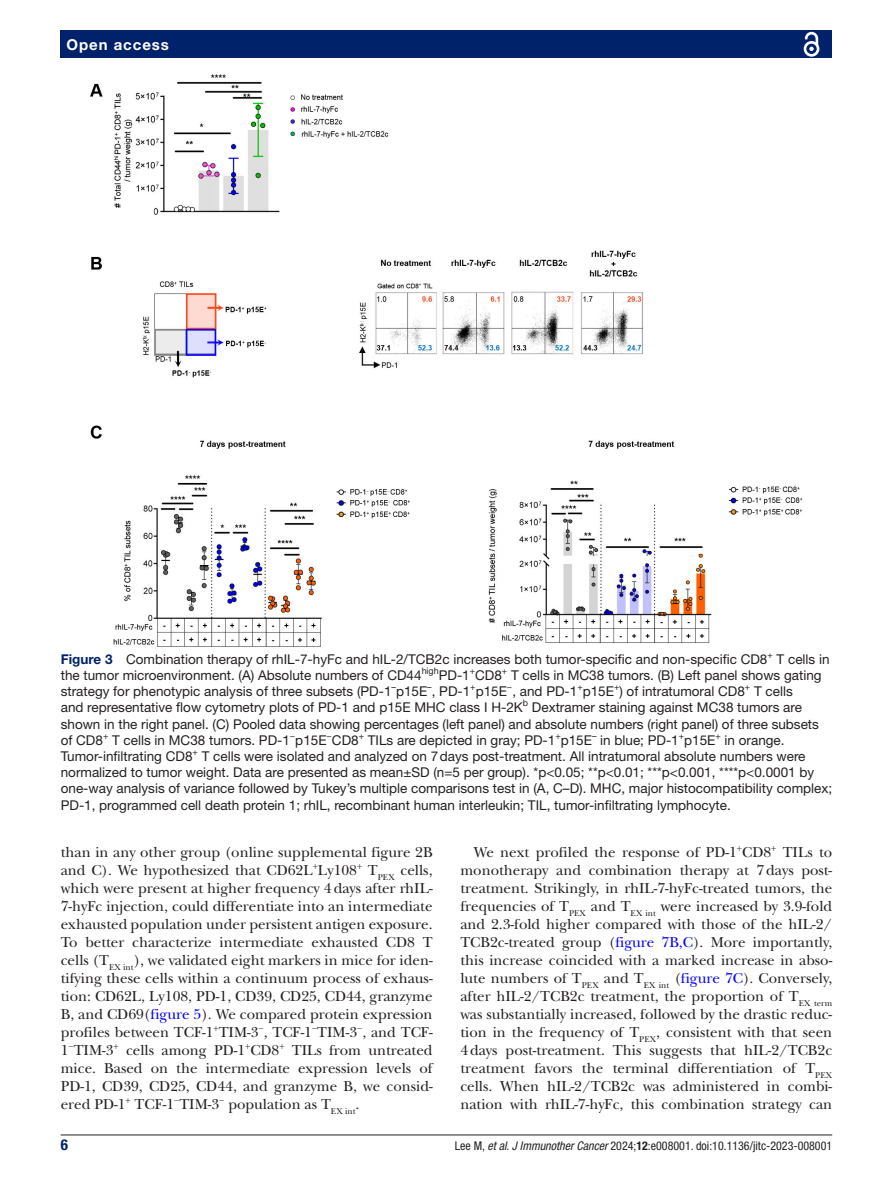
<style>
.page{position:relative;width:893px;height:1191px;background:#fff}
.page>*{position:absolute;margin:0;border:0;box-sizing:border-box;transform-origin:0 0}
.t1{font:15px/18px "New Baskerville";color:#231f20;text-align:justify}
.t2{font:700 15px "Helvetica Neue LT Std";letter-spacing:.065em;color:#fff}
.t3{font:700 condensed 15px "Helvetica Neue LT Std";color:#00226b}
.t4{font:13.5px/16.2px "Helvetica Neue LT Std";color:#231f20}
.t5{font:condensed 12px "Helvetica Neue LT Std";color:#231f20}
.t6{font:9.9px "New Baskerville";color:#231f20}
.t7{font:9px "Helvetica Neue LT Std";color:#231f20}
.s1{font-weight:700;color:#00226b}
.s2{color:#00f}
.s3{font-style:italic}
.s4{font-weight:700}
</style>
<div class="page">
<hr style="left:61px;top:1134px;width:771px;height:1px;background:#231f20">
<div style="left:61px;top:31px;width:771px;height:27px;background:#00226b"></div>
<svg style="left:803px;top:31px;width:17px;height:26px"></svg>
<img style="left:91px;top:74px;width:711px;height:572px">
<p class="t2" style="left:66px;top:35px;width:104px">Open access</p>
<p class="t4" style="left:61px;top:650px;width:770px"><span class="s1">Figure 3</span> Combination therapy of rhIL-7-hyFc and hIL-2/TCB2c increases both tumor-specific and non-specific CD8<sup>+</sup> T cells in the tumor microenvironment. (A) Absolute numbers of CD44<sup>high</sup>PD-1<sup>+</sup>CD8<sup>+</sup> T cells in MC38 tumors. (B) Left panel shows gating strategy for phenotypic analysis of three subsets (PD-1<sup>–</sup>p15E , PD-1 p15E , and PD-1 p15E ) of intratumoral CD8</p>
<p class="t7" style="left:427px;top:681px;width:6px">–</p>
<p class="t7" style="left:470px;top:681px;width:7px">+</p>
<p class="t7" style="left:507px;top:681px;width:7px">−</p>
<p class="t7" style="left:577px;top:681px;width:7px">+</p>
<p class="t7" style="left:614px;top:681px;width:7px">+</p>
<p class="t7" style="left:745px;top:681px;width:7px">+</p>
<p class="t4" style="left:61px;top:683px;width:773px;text-indent:693px">T cells<br>and representative flow cytometry plots of PD-1 and p15E MHC class I H-2K<sup>b</sup> Dextramer staining against MC38 tumors are shown in the right panel. (C) Pooled data showing percentages (left panel) and absolute numbers (right panel) of three subsets of CD8<sup>+</sup> T cells in MC38 tumors. PD-1<sup>−</sup>p15E<sup>−</sup>CD8<sup>+</sup> TILs are depicted in gray; PD-1<sup>+</sup>p15E<sup>–</sup> in blue; PD-1<sup>+</sup>p15E<sup>+</sup> in orange.<br>Tumor-infiltrating CD8<sup>+</sup> T cells were isolated and analyzed on 7days post-treatment. All intratumoral absolute numbers were normalized to tumor weight. Data are presented as mean±SD (n=5 per group). *p&lt;0.05; **p&lt;0.01; ***p&lt;0.001, ****p&lt;0.0001 by one-way analysis of variance followed by Tukey’s multiple comparisons test in (A, C–D). MHC, major histocompatibility complex; PD-1, programmed cell death protein 1; rhIL, recombinant human interleukin; TIL, tumor-infiltrating lymphocyte.</p>
<p class="t1" style="left:61px;top:843px;width:373px">than in any other group (online supplemental figure 2B and C). We hypothesized that CD62L Ly108</p>
<p class="t6" style="left:313px;top:859px;width:7px">+</p>
<p class="t6" style="left:357px;top:859px;width:7px">+</p>
<p class="t1" style="left:61px;top:861px;width:373px;text-indent:307px">T<sub>PEX</sub> cells, which were present at higher frequency 4days after rhIL-7-hyFc injection, could differentiate into an intermediate exhausted population under persistent antigen exposure.<br>To better characterize intermediate exhausted CD8 T cells (T<sub>EX</sub> <sub>int</sub>), we validated eight markers in mice for iden&shy;tifying these cells within a continuum process of exhaus&shy;tion: CD62L, Ly108, PD-1, CD39, CD25, CD44, granzyme B, and CD69(<span class="s2">figure 5</span>). We compared protein expression profiles between TCF-1 TIM-3 , TCF-1 TIM-3 , and TCF-</p>
<p class="t6" style="left:214px;top:1021px;width:7px">+</p>
<p class="t6" style="left:245px;top:1039px;width:7px">+</p>
<p class="t6" style="left:279px;top:1039px;width:7px">+</p>
<p class="t1" style="left:61px;top:1041px;width:373px;text-indent:231px">TILs from untreated mice. Based on the intermediate expression levels of PD-1, CD39, CD25, CD44, and granzyme B, we consid&shy;ered PD-1</p>
<p class="t6" style="left:69px;top:1039px;width:7px">−</p>
<p class="t6" style="left:114px;top:1039px;width:7px">+</p>
<p class="t1" style="left:126px;top:1041px;width:155px">cells among PD-1 CD8</p>
<p class="t1" style="left:61px;top:1041px;width:54px">1 TIM-3</p>
<p class="t6" style="left:126px;top:1093px;width:7px">+</p>
<p class="t1" style="left:135px;top:1095px;width:86px">TCF-1 TIM-3</p>
<p class="t6" style="left:174px;top:1093px;width:7px">−</p>
<p class="t1" style="left:228px;top:1095px;width:133px">population as T<sub>EX</sub> <sub>int</sub>.</p>
<p class="t1" style="left:474px;top:843px;width:299px">We next profiled the response of PD-1<sup>+</sup>CD8</p>
<p class="t6" style="left:771px;top:841px;width:7px">+</p>
<p class="t1" style="left:460px;top:843px;width:373px;text-indent:322px">TILs to monotherapy and combination therapy at 7days post&shy;treatment. Strikingly, in rhIL-7-hyFc-treated tumors, the frequencies of T<sub>PEX</sub> and T<sub>EX</sub> <sub>int</sub> were increased by 3.9-fold and 2.3-fold higher compared with those of the hIL-2/ TCB2c-treated group (<span class="s2">figure 7B,C</span>). More importantly, this increase coincided with a marked increase in abso&shy;lute numbers of T<sub>PEX</sub> and T<sub>EX</sub> <sub>int</sub> (<span class="s2">figure 7C</span>). Conversely, after hIL-2/TCB2c treatment, the proportion of T<sub>EX</sub> <sub>term </sub>was substantially increased, followed by the drastic reduc&shy;tion in the frequency of T<sub>PEX</sub>, consistent with that seen 4days post-treatment. This suggests that hIL-2/TCB2c treatment favors the terminal differentiation of T<sub>PEX </sub>cells. When hIL-2/TCB2c was administered in combi&shy;nation with rhIL-7-hyFc, this combination strategy can</p>
<p class="t3" style="left:61px;top:1135px;width:9px">6</p>
<p class="t5" style="left:455px;top:1138px;width:379px">Lee M, <span class="s3">et al</span>. <span class="s3">J Immunother Cancer</span> 2024;<span class="s4">12</span>:e008001. doi:10.1136/jitc-2023-008001</p>
</div>
